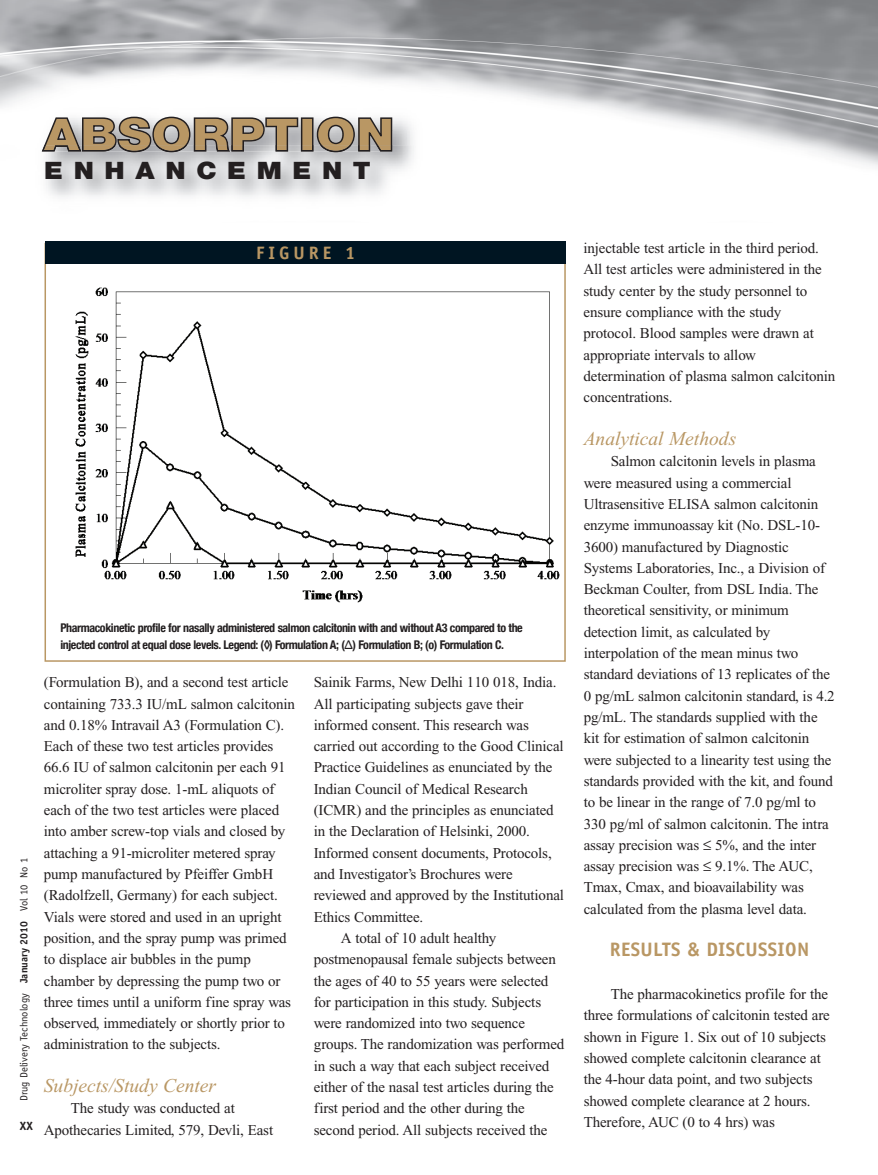
<style>
.page{position:relative;width:878px;height:1175px;background:#fff}
.page>*{position:absolute;margin:0;border:0;box-sizing:border-box;transform-origin:0 0}
.t1{font:900 45.6px "Helvetica Neue";color:#b99764;scale:1.11 1}
.t2{font:900 24px "Helvetica Neue";letter-spacing:.4em;color:#231f20;scale:1.11 1}
.t3{font:italic 19.5px "Times New Roman";color:#b99764}
.t4{font:700 19.5px "Officina Sans";letter-spacing:.015em;color:#b99764}
.t5{font:700 18px "Officina Sans";letter-spacing:.22em;color:#b99764}
.t6{font:15px/21.3px "Times New Roman";letter-spacing:-.01em;color:#231f20}
.t7{font:700 condensed 12px/17.1px "Helvetica Neue";letter-spacing:-.035em;color:#231f20}
.t8{font:700 12px "Officina Sans";color:#231f20}
.t9{font:10.5px "Officina Sans";color:#231f20}
.s1{font-weight:700}
.s2{font-family:"Lucida Grande";font-weight:400;font-stretch:normal}
</style>
<div class="page">
<img style="left:0;top:0;width:877px;height:167px">
<img style="left:29px;top:99px;width:399px;height:31px">
<img style="left:392px;top:130px;width:36px;height:37px">
<img style="left:29px;top:130px;width:13px;height:37px">
<svg style="left:42px;top:117px;width:350px;height:28px;background:#afafb1"></svg>
<img style="left:32px;top:145px;width:384px;height:52px">
<img style="left:42px;top:145px;width:350px;height:7px">
<img style="left:75px;top:287px;width:485px;height:316px">
<div style="left:45px;top:241px;width:521px;height:23px;background:#001522"></div>
<h1 class="t1" style="left:43px;top:118px;width:317px">ABSORPTION</h1>
<h2 class="t2" style="left:44px;top:162px;width:296px">ENHANCEMENT</h2>
<p class="t5" style="left:256px;top:246px;width:101px">FIGURE 1</p>
<p class="t9" style="left:20px;top:1101px;width:244px;rotate:-90deg">Drug Delivery Technology <span class="s1">January 2010</span> Vol 10 No 1</p>
<p class="t8" style="left:20px;top:1121px;width:14px">XX</p>
<p class="t7" style="left:60px;top:619px;width:464px">Pharmacokinetic profile for nasally administered salmon calcitonin with and without A3 compared to the injected control at equal dose levels. Legend: (◊) Formulation A; (<span class="s2">Δ</span>) Formulation B; (o) Formulation C.</p>
<p class="t6" style="left:44px;top:673px;width:253px">(Formulation B), and a second test article containing 733.3 IU/mL salmon calcitonin and 0.18% Intravail A3 (Formulation C).<br>Each of these two test articles provides 66.6 IU of salmon calcitonin per each 91 microliter spray dose. 1-mL aliquots of each of the two test articles were placed into amber screw-top vials and closed by attaching a 91-microliter metered spray pump manufactured by Pfeiffer GmbH (Radolfzell, Germany) for each subject.<br>Vials were stored and used in an upright position, and the spray pump was primed to displace air bubbles in the pump chamber by depressing the pump two or three times until a uniform fine spray was observed, immediately or shortly prior to administration to the subjects.</p>
<h3 class="t3" style="left:44px;top:1078px;width:174px">Subjects/Study Center</h3>
<p class="t6" style="left:44px;top:1099px;width:231px;text-indent:27px">The study was conducted at<br>Apothecaries Limited, 579, Devli, East</p>
<p class="t6" style="left:314px;top:673px;width:244px">Sainik Farms, New Delhi 110 018, India.</p>
<p class="t6" style="left:314px;top:694px;width:211px">All participating subjects gave their</p>
<p class="t6" style="left:314px;top:715px;width:217px">informed consent. This research was</p>
<p class="t6" style="left:314px;top:737px;width:251px">carried out according to the Good Clinical</p>
<p class="t6" style="left:314px;top:758px;width:240px">Practice Guidelines as enunciated by the</p>
<p class="t6" style="left:314px;top:779px;width:215px">Indian Council of Medical Research</p>
<p class="t6" style="left:314px;top:800px;width:241px">(ICMR) and the principles as enunciated</p>
<p class="t6" style="left:314px;top:822px;width:217px">in the Declaration of Helsinki, 2000.</p>
<p class="t6" style="left:314px;top:843px;width:239px">Informed consent documents, Protocols,</p>
<p class="t6" style="left:314px;top:864px;width:200px">and Investigator’s Brochures were</p>
<p class="t6" style="left:314px;top:886px;width:252px">reviewed and approved by the Institutional</p>
<p class="t6" style="left:314px;top:907px;width:111px">Ethics Committee.</p>
<p class="t6" style="left:341px;top:928px;width:157px">A total of 10 adult healthy</p>
<p class="t6" style="left:314px;top:950px;width:244px">postmenopausal female subjects between</p>
<p class="t6" style="left:314px;top:971px;width:236px">the ages of 40 to 55 years were selected</p>
<p class="t6" style="left:314px;top:992px;width:229px">for participation in this study. Subjects</p>
<p class="t6" style="left:314px;top:1013px;width:213px">were randomized into two sequence</p>
<p class="t6" style="left:314px;top:1035px;width:252px">groups. The randomization was performed</p>
<p class="t6" style="left:314px;top:1056px;width:237px">in such a way that each subject received</p>
<p class="t6" style="left:314px;top:1077px;width:242px">either of the nasal test articles during the</p>
<p class="t6" style="left:313px;top:1099px;width:212px">first period and the other during the</p>
<p class="t6" style="left:313px;top:1120px;width:235px">second period. All subjects received the</p>
<p class="t6" style="left:583px;top:239px;width:253px">injectable test article in the third period.<br>All test articles were administered in the study center by the study personnel to ensure compliance with the study protocol. Blood samples were drawn at appropriate intervals to allow determination of plasma salmon calcitonin concentrations.</p>
<h3 class="t3" style="left:583px;top:431px;width:154px">Analytical Methods</h3>
<p class="t6" style="left:583px;top:452px;width:252px;text-indent:27px">Salmon calcitonin levels in plasma were measured using a commercial Ultrasensitive ELISA salmon calcitonin enzyme immunoassay kit (No. DSL-10- 3600) manufactured by Diagnostic Systems Laboratories, Inc., a Division of Beckman Coulter, from DSL India. The theoretical sensitivity, or minimum detection limit, as calculated by interpolation of the mean minus two standard deviations of 13 replicates of the 0 pg/mL salmon calcitonin standard, is 4.2 pg/mL. The standards supplied with the kit for estimation of salmon calcitonin were subjected to a linearity test using the standards provided with the kit, and found to be linear in the range of 7.0 pg/ml to 330 pg/ml of salmon calcitonin. The intra assay precision was ≤ 5%, and the inter assay precision was ≤ 9.1%. The AUC, Tmax, Cmax, and bioavailability was calculated from the plasma level data.</p>
<h3 class="t4" style="left:610px;top:942px;width:201px">RESULTS &amp; DISCUSSION</h3>
<p class="t6" style="left:583px;top:984px;width:248px;text-indent:27px">The pharmacokinetics profile for the three formulations of calcitonin tested are shown in Figure 1. Six out of 10 subjects showed complete calcitonin clearance at the 4-hour data point, and two subjects showed complete clearance at 2 hours.<br>Therefore, AUC (0 to 4 hrs) was</p>
</div>
